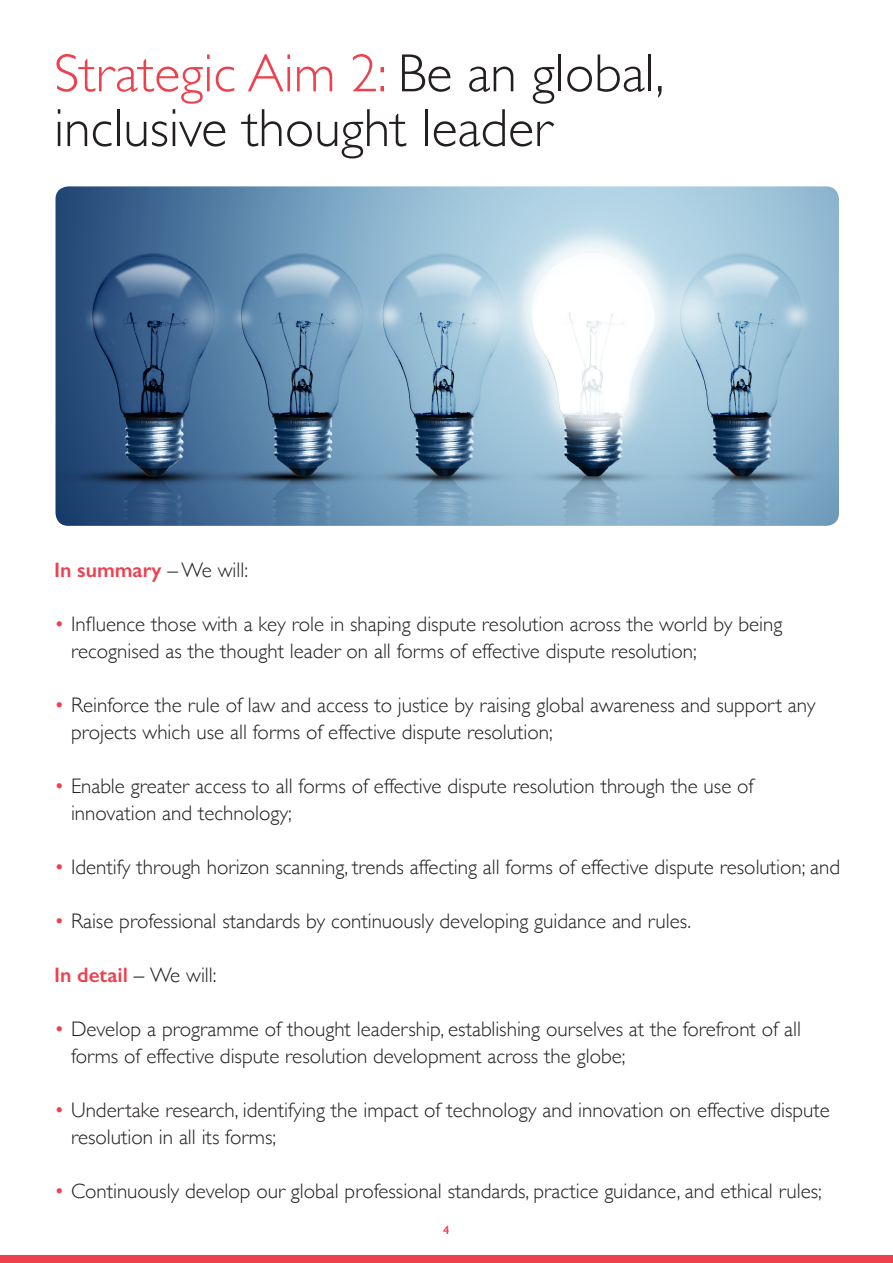
<style>
.page{position:relative;width:893px;height:1263px;background:#fff}
.page>*{position:absolute;margin:0;border:0;box-sizing:border-box;transform-origin:0 0}
.t1{font:300 54px/54.8px "Gill Sans";color:#231f20}
.t2{font:300 21px/27px "Gill Sans";color:#231f20}
.t3{font:600 21px "Gill Sans";color:#ee414f}
.t4{font:600 12px "Gill Sans";color:#ee414f}
.s1{color:#ee414f}
.s2{font-weight:300;color:#231f20}
</style>
<div class="page">
<img style="left:56px;top:186px;width:783px;height:340px">
<div style="left:0;top:1255px;width:893px;height:8px;background:#ee414f"></div>
<p class="t1" style="left:54px;top:44px;width:612px"><span class="s1">Strategic Aim 2:</span> Be an global, inclusive thought leader</p>
<p class="t3" style="left:54px;top:557px;width:196px">In summary <sup>_</sup> <span class="s2">We will:</span></p>
<p class="t2" style="left:71px;top:610px;width:713px;text-indent:-17px"><span class="s1">•</span> Influence those with a key role in shaping dispute resolution across the world by being recognised as the thought leader on all forms of effective dispute resolution;</p>
<p class="t2" style="left:71px;top:691px;width:746px;text-indent:-17px"><span class="s1">•</span> Reinforce the rule of law and access to justice by raising global awareness and support any projects which use all forms of effective dispute resolution;</p>
<p class="t2" style="left:71px;top:772px;width:684px;text-indent:-17px"><span class="s1">•</span> Enable greater access to all forms of effective dispute resolution through the use of innovation and technology;</p>
<p class="t2" style="left:54px;top:853px;width:787px"><span class="s1">•</span> Identify through horizon scanning, trends affecting all forms of effective dispute resolution; and</p>
<p class="t2" style="left:54px;top:907px;width:639px"><span class="s1">•</span> Raise professional standards by continuously developing guidance and rules.</p>
<p class="t3" style="left:54px;top:962px;width:164px">In detail <sup>_</sup> <span class="s2">We will:</span></p>
<p class="t2" style="left:71px;top:1015px;width:731px;text-indent:-17px"><span class="s1">•</span> Develop a programme of thought leadership, establishing ourselves at the forefront of all forms of effective dispute resolution development across the globe;</p>
<p class="t2" style="left:71px;top:1096px;width:760px;text-indent:-17px"><span class="s1">•</span> Undertake research, identifying the impact of technology and innovation on effective dispute resolution in all its forms;</p>
<p class="t2" style="left:54px;top:1177px;width:769px"><span class="s1">•</span> Continuously develop our global professional standards, practice guidance, and ethical rules;</p>
<p class="t4" style="left:443px;top:1223px;width:8px">4</p>
</div>
